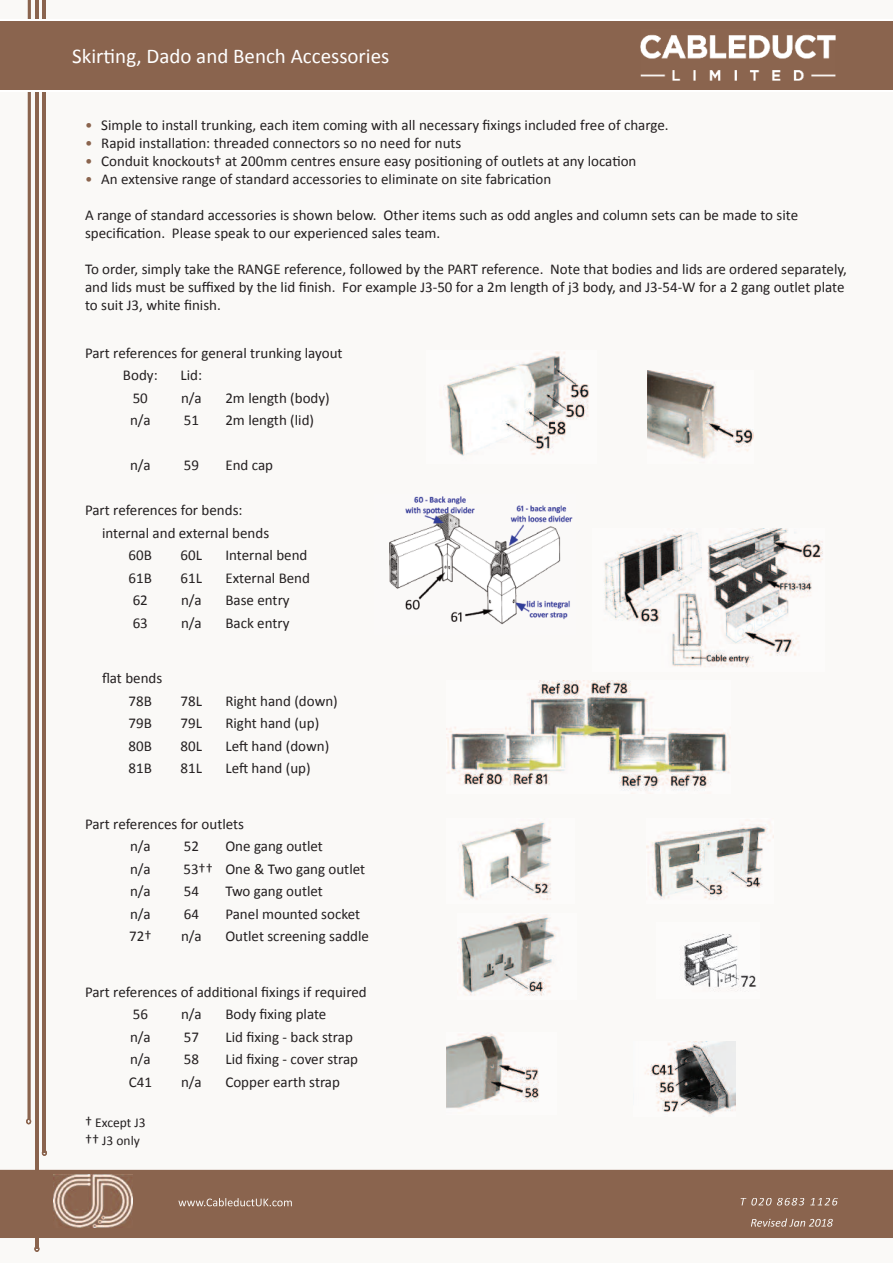
<style>
.page{position:relative;width:893px;height:1263px;background:#fff}
.page>*{position:absolute;margin:0;border:0;box-sizing:border-box;transform-origin:0 0}
.t1{font:21px "Calibri";color:#fff}
.t2{font:15px/22.5px "Calibri";color:#231f20}
.t3{font:13.5px/18px "Calibri";color:#231f20}
.s1{color:#8a644e}
.s2{font-size:15px}
</style>
<div class="page">
<hr style="left:0;top:1238px;width:35px;height:1px;background:#faf9f7">
<hr style="left:38px;top:1238px;width:855px;height:1px;background:#faf9f7">
<div style="left:0;top:1170px;width:893px;height:68px;background:#8a644e"></div>
<svg style="left:741px;top:1198px;width:31px;height:7px"></svg>
<svg style="left:178px;top:1200px;width:26px;height:6px"></svg>
<svg style="left:26px;top:1118px;width:5px;height:6px"></svg>
<svg style="left:42px;top:1150px;width:5px;height:6px"></svg>
<svg style="left:34px;top:1246px;width:6px;height:6px"></svg>
<hr style="left:35px;top:0;width:3px;height:1249px;background:#8a644e">
<hr style="left:43px;top:0;width:3px;height:1153px;background:#8a644e">
<hr style="left:28px;top:0;width:3px;height:1119px;background:#8a644e">
<img style="left:53px;top:1175px;width:80px;height:52px">
<svg style="left:751px;top:1219px;width:19px;height:8px"></svg>
<div style="left:0;top:20px;width:893px;height:72px;background:linear-gradient(to right,#fff,#fff)"></div>
<div style="left:0;top:22px;width:893px;height:68px;background:#8a644e"></div>
<img style="left:440px;top:351px;width:149px;height:105px">
<img style="left:389px;top:496px;width:184px;height:129px">
<img style="left:604px;top:529px;width:219px;height:139px">
<img style="left:680px;top:934px;width:77px;height:58px">
<img style="left:647px;top:818px;width:126px;height:82px">
<img style="left:458px;top:818px;width:94px;height:82px">
<img style="left:446px;top:681px;width:284px;height:112px">
<img style="left:458px;top:914px;width:101px;height:82px">
<img style="left:447px;top:1032px;width:93px;height:81px">
<img style="left:633px;top:1041px;width:102px;height:75px">
<img style="left:647px;top:370px;width:107px;height:93px">
<h1 class="t1" style="left:72px;top:47px;width:319px">Skirting, Dado and Bench Accessories</h1>
<p class="t2" style="left:85px;top:115px;width:585px"><span class="s1">•</span> Simple to install trunking, each item coming with all necessary fixings included free of charge.</p>
<p class="t2" style="left:85px;top:133px;width:378px"><span class="s1">•</span> Rapid installation: threaded connectors so no need for nuts</p>
<p class="t2" style="left:85px;top:151px;width:553px"><span class="s1">•</span> Conduit knockouts† at 200mm centres ensure easy positioning of outlets at any location</p>
<p class="t2" style="left:85px;top:169px;width:468px"><span class="s1">•</span> An extensive range of standard accessories to eliminate on site fabrication</p>
<p class="t2" style="left:85px;top:208px;width:715px;line-height:18px">A range of standard accessories is shown below. Other items such as odd angles and column sets can be made to site specification. Please speak to our experienced sales team.</p>
<p class="t2" style="left:85px;top:262px;width:763px;line-height:18px">To order, simply take the RANGE reference, followed by the PART reference. Note that bodies and lids are ordered separately, and lids must be suffixed by the lid finish. For example J3-50 for a 2m length of j3 body, and J3-54-W for a 2 gang outlet plate to suit J3, white finish.</p>
<p class="t2" style="left:123px;top:343px;width:221px;text-indent:-38px">Part references for general trunking layout<br>Body:</p>
<p class="t2" style="left:181px;top:365px;width:23px">Lid:</p>
<p class="t2" style="left:133px;top:388px;width:17px">50</p>
<p class="t2" style="left:181px;top:388px;width:22px">n/a</p>
<p class="t2" style="left:225px;top:388px;width:106px">2m length (body)</p>
<p class="t2" style="left:130px;top:410px;width:22px">n/a</p>
<p class="t2" style="left:184px;top:410px;width:17px">51</p>
<p class="t2" style="left:225px;top:410px;width:90px">2m length (lid)</p>
<p class="t2" style="left:130px;top:455px;width:22px">n/a</p>
<p class="t2" style="left:184px;top:455px;width:17px">59</p>
<p class="t2" style="left:225px;top:455px;width:49px">End cap</p>
<p class="t2" style="left:85px;top:500px;width:159px">Part references for bends:</p>
<p class="t2" style="left:102px;top:523px;width:169px">internal and external bends</p>
<p class="t2" style="left:129px;top:545px;width:25px">60B</p>
<p class="t2" style="left:181px;top:545px;width:23px">60L</p>
<p class="t2" style="left:225px;top:545px;width:84px">Internal bend</p>
<p class="t2" style="left:129px;top:568px;width:25px">61B</p>
<p class="t2" style="left:181px;top:568px;width:23px">61L</p>
<p class="t2" style="left:225px;top:568px;width:86px">External Bend</p>
<p class="t2" style="left:133px;top:590px;width:17px">62</p>
<p class="t2" style="left:181px;top:590px;width:22px">n/a</p>
<p class="t2" style="left:225px;top:590px;width:66px">Base entry</p>
<p class="t2" style="left:133px;top:613px;width:17px">63</p>
<p class="t2" style="left:181px;top:613px;width:22px">n/a</p>
<p class="t2" style="left:225px;top:613px;width:66px">Back entry</p>
<p class="t2" style="left:129px;top:668px;width:35px;text-indent:-27px">flat bends<br>78B</p>
<p class="t2" style="left:181px;top:691px;width:23px">78L</p>
<p class="t2" style="left:225px;top:691px;width:114px">Right hand (down)</p>
<p class="t2" style="left:129px;top:713px;width:25px">79B</p>
<p class="t2" style="left:181px;top:713px;width:23px">79L</p>
<p class="t2" style="left:225px;top:713px;width:95px">Right hand (up)</p>
<p class="t2" style="left:129px;top:736px;width:25px">80B</p>
<p class="t2" style="left:181px;top:736px;width:23px">80L</p>
<p class="t2" style="left:225px;top:736px;width:105px">Left hand (down)</p>
<p class="t2" style="left:129px;top:758px;width:25px">81B</p>
<p class="t2" style="left:181px;top:758px;width:23px">81L</p>
<p class="t2" style="left:225px;top:758px;width:87px">Left hand (up)</p>
<p class="t2" style="left:130px;top:814px;width:116px;text-indent:-45px">Part references for outlets n/a</p>
<p class="t2" style="left:184px;top:836px;width:17px">52</p>
<p class="t2" style="left:225px;top:836px;width:99px">One gang outlet</p>
<p class="t2" style="left:130px;top:859px;width:22px">n/a</p>
<p class="t2" style="left:183px;top:859px;width:183px">53†† One &amp; Two gang outlet</p>
<p class="t2" style="left:130px;top:881px;width:22px">n/a</p>
<p class="t2" style="left:184px;top:881px;width:17px">54</p>
<p class="t2" style="left:225px;top:881px;width:99px">Two gang outlet</p>
<p class="t2" style="left:130px;top:904px;width:22px">n/a</p>
<p class="t2" style="left:184px;top:904px;width:17px">64</p>
<p class="t2" style="left:225px;top:904px;width:136px">Panel mounted socket</p>
<p class="t2" style="left:129px;top:926px;width:24px">72†</p>
<p class="t2" style="left:181px;top:926px;width:22px">n/a</p>
<p class="t2" style="left:225px;top:926px;width:145px">Outlet screening saddle</p>
<p class="t2" style="left:133px;top:982px;width:236px;text-indent:-48px">Part references of additional fixings if required<br>56</p>
<p class="t2" style="left:181px;top:1004px;width:22px">n/a</p>
<p class="t2" style="left:225px;top:1004px;width:103px">Body fixing plate</p>
<p class="t2" style="left:130px;top:1027px;width:22px">n/a</p>
<p class="t2" style="left:184px;top:1027px;width:17px">57</p>
<p class="t2" style="left:225px;top:1027px;width:129px">Lid fixing - back strap</p>
<p class="t2" style="left:130px;top:1049px;width:22px">n/a</p>
<p class="t2" style="left:184px;top:1049px;width:17px">58</p>
<p class="t2" style="left:225px;top:1049px;width:134px">Lid fixing - cover strap</p>
<p class="t2" style="left:129px;top:1072px;width:25px">C41</p>
<p class="t2" style="left:181px;top:1072px;width:22px">n/a</p>
<p class="t2" style="left:225px;top:1072px;width:116px">Copper earth strap</p>
<p class="t3" style="left:85px;top:1114px;width:62px"><span class="s2">†</span> Except J3 <span class="s2">††</span> J3 only</p>
</div>
